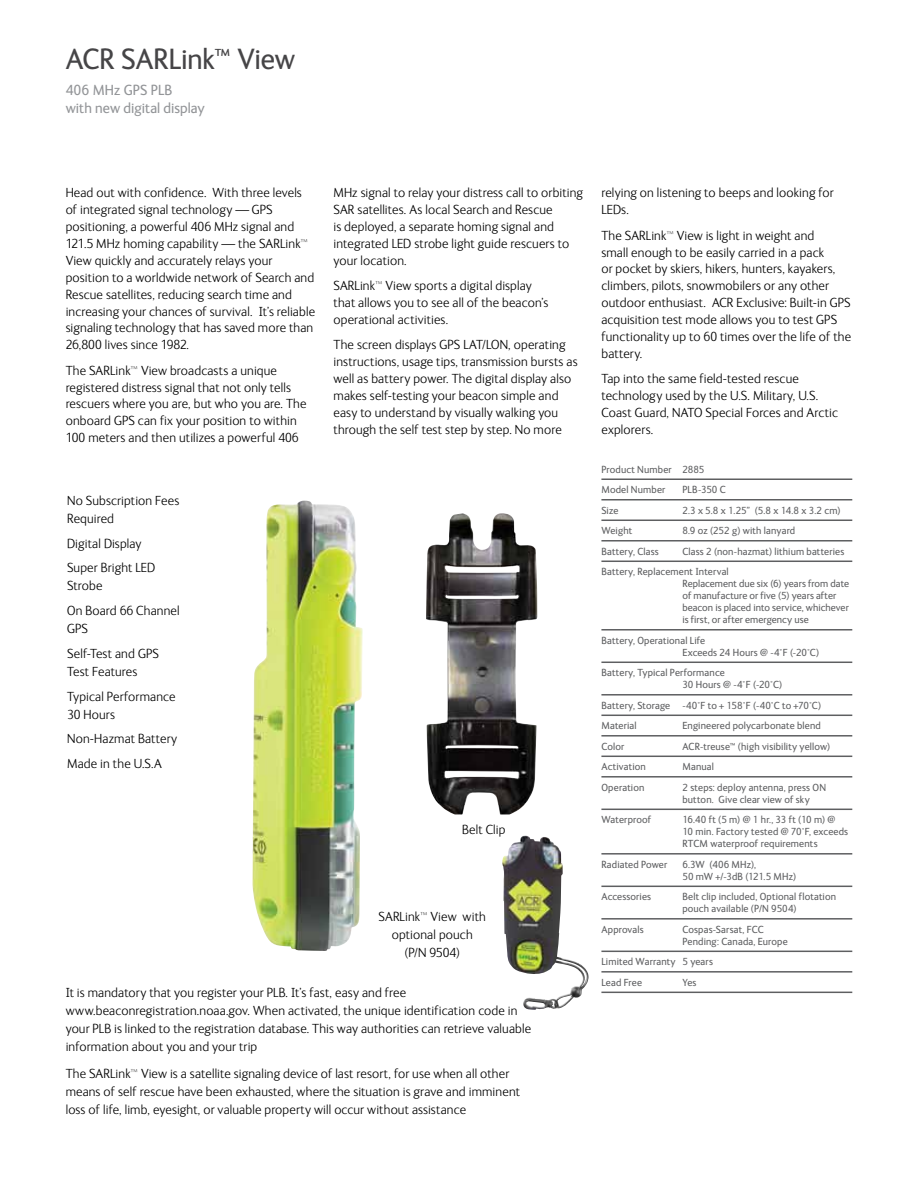
<style>
.page{position:relative;width:918px;height:1188px;background:#fff}
.page>*{position:absolute;margin:0;border:0;box-sizing:border-box;transform-origin:0 0}
.t1{font:30px "FS Ingrid";letter-spacing:-.01em;color:#464547}
.t2{font:15px/18px "FS Ingrid";letter-spacing:.005em;color:#939598}
.t3{font:300 13.5px/16.8px "FS Ingrid";letter-spacing:.01em;color:#000}
.t4{font:10.5px/12px "FS Ingrid";letter-spacing:.015em;color:#5e5f61}
</style>
<div class="page">
<hr style="left:601px;top:479px;width:251px;height:1px;background:#5e5f61">
<hr style="left:601px;top:499px;width:251px;height:2px;background:#5e5f61">
<hr style="left:601px;top:520px;width:251px;height:1px;background:#5e5f61">
<hr style="left:601px;top:540px;width:251px;height:2px;background:#5e5f61">
<hr style="left:601px;top:561px;width:251px;height:1px;background:#5e5f61">
<hr style="left:601px;top:629px;width:251px;height:2px;background:#5e5f61">
<hr style="left:601px;top:662px;width:251px;height:1px;background:#5e5f61">
<hr style="left:601px;top:694px;width:251px;height:2px;background:#5e5f61">
<hr style="left:601px;top:715px;width:251px;height:1px;background:#5e5f61">
<hr style="left:601px;top:735px;width:251px;height:2px;background:#5e5f61">
<hr style="left:601px;top:756px;width:251px;height:1px;background:#5e5f61">
<hr style="left:601px;top:776px;width:251px;height:2px;background:#5e5f61">
<hr style="left:601px;top:809px;width:251px;height:1px;background:#5e5f61">
<hr style="left:601px;top:853px;width:251px;height:2px;background:#5e5f61">
<hr style="left:601px;top:886px;width:251px;height:1px;background:#5e5f61">
<hr style="left:601px;top:918px;width:251px;height:2px;background:#5e5f61">
<hr style="left:601px;top:951px;width:251px;height:1px;background:#5e5f61">
<hr style="left:601px;top:971px;width:251px;height:2px;background:#5e5f61">
<hr style="left:601px;top:992px;width:251px;height:1px;background:#5e5f61">
<img style="left:252px;top:501px;width:111px;height:450px">
<img style="left:426px;top:513px;width:111px;height:301px">
<img style="left:502px;top:836px;width:87px;height:174px">
<h1 class="t1" style="left:66px;top:43px;width:231px">ACR SARLink™ View</h1>
<p class="t2" style="left:66px;top:82px;width:141px">406 MHz GPS PLB<br>with new digital display</p>
<p class="t3" style="left:66px;top:185px;width:251px">Head out with confidence. With three levels of integrated signal technology — GPS positioning, a powerful 406 MHz signal and 121.5 MHz homing capability — the SARLink™ View quickly and accurately relays your position to a worldwide network of Search and Rescue satellites, reducing search time and increasing your chances of survival. It’s reliable signaling technology that has saved more than 26,800 lives since 1982.</p>
<p class="t3" style="left:66px;top:362px;width:242px">The SARLink™ View broadcasts a unique registered distress signal that not only tells rescuers where you are, but who you are. The onboard GPS can fix your position to within 100 meters and then utilizes a powerful 406</p>
<p class="t3" style="left:334px;top:185px;width:251px">MHz signal to relay your distress call to orbiting SAR satellites. As local Search and Rescue<br>is deployed, a separate homing signal and integrated LED strobe light guide rescuers to your location.</p>
<p class="t3" style="left:334px;top:278px;width:216px">SARLink™ View sports a digital display that allows you to see all of the beacon’s operational activities.</p>
<p class="t3" style="left:334px;top:337px;width:246px">The screen displays GPS LAT/LON, operating instructions, usage tips, transmission bursts as well as battery power. The digital display also makes self-testing your beacon simple and easy to understand by visually walking you through the self test step by step. No more</p>
<p class="t3" style="left:67px;top:492px;width:114px;line-height:18px">No Subscription Fees<br>Required</p>
<p class="t3" style="left:67px;top:531px;width:89px;line-height:24.8px">Digital Display<br>Super Bright LED</p>
<p class="t3" style="left:67px;top:574px;width:114px;line-height:24.8px">Strobe<br>On Board 66 Channel</p>
<p class="t3" style="left:67px;top:616px;width:93px;line-height:24.8px">GPS<br>Self-Test and GPS</p>
<p class="t3" style="left:67px;top:659px;width:110px;line-height:24.8px">Test Features<br>Typical Performance</p>
<p class="t3" style="left:67px;top:702px;width:112px;line-height:24.8px">30 Hours<br>Non-Hazmat Battery<br>Made in the U.S.A</p>
<p class="t3" style="left:462px;top:822px;width:45px">Belt Clip</p>
<p class="t3" style="left:379px;top:908px;width:109px;line-height:18px;text-align:center">SARLink™ View with optional pouch<br>(P/N 9504)</p>
<p class="t3" style="left:66px;top:984px;width:467px;line-height:18px">It is mandatory that you register your PLB. It’s fast, easy and free www.beaconregistration.noaa.gov. When activated, the unique identification code in your PLB is linked to the registration database. This way authorities can retrieve valuable information about you and your trip</p>
<p class="t3" style="left:66px;top:1064px;width:456px;line-height:18px">The SARLink™ View is a satellite signaling device of last resort, for use when all other means of self rescue have been exhausted, where the situation is grave and imminent loss of life, limb, eyesight, or valuable property will occur without assistance</p>
<p class="t3" style="left:601px;top:185px;width:234px">relying on listening to beeps and looking for<br>LEDs.</p>
<p class="t3" style="left:601px;top:227px;width:251px">The SARLink™ View is light in weight and<br>small enough to be easily carried in a pack<br>or pocket by skiers, hikers, hunters, kayakers, climbers, pilots, snowmobilers or any other outdoor enthusiast. ACR Exclusive: Built-in GPS acquisition test mode allows you to test GPS functionality up to 60 times over the life of the battery.</p>
<p class="t3" style="left:601px;top:371px;width:238px">Tap into the same field-tested rescue technology used by the U.S. Military, U.S.<br>Coast Guard, NATO Special Forces and Arctic explorers.</p>
<p class="t4" style="left:601px;top:459px;width:105px;line-height:20.5px">Product Number 2885<br>Model Number</p>
<p class="t4" style="left:682px;top:484px;width:45px">PLB-350 C</p>
<p class="t4" style="left:601px;top:504px;width:18px">Size</p>
<p class="t4" style="left:682px;top:504px;width:160px">2.3 x 5.8 x 1.25” (5.8 x 14.8 x 3.2 cm)</p>
<p class="t4" style="left:601px;top:525px;width:32px">Weight</p>
<p class="t4" style="left:682px;top:525px;width:114px">8.9 oz (252 g) with lanyard</p>
<p class="t4" style="left:601px;top:545px;width:59px">Battery, Class</p>
<p class="t4" style="left:601px;top:541px;width:244px;line-height:20.5px;text-indent:81px">Class 2 (non-hazmat) lithium batteries<br>Battery, Replacement Interval</p>
<p class="t4" style="left:682px;top:578px;width:168px">Replacement due six (6) years from date of manufacture or five (5) years after beacon is placed into service, whichever is first, or after emergency use</p>
<p class="t4" style="left:682px;top:634px;width:138px;text-indent:-81px">Battery, Operational Life<br>Exceeds 24 Hours @ -4°F (-20°C)</p>
<p class="t4" style="left:682px;top:667px;width:101px;text-indent:-81px">Battery, Typical Performance<br>30 Hours @ -4°F (-20°C)</p>
<p class="t4" style="left:601px;top:695px;width:221px;line-height:20.5px">Battery, Storage -40°F to + 158°F (-40°C to +70°C)<br>Material</p>
<p class="t4" style="left:682px;top:720px;width:140px">Engineered polycarbonate blend</p>
<p class="t4" style="left:601px;top:740px;width:24px">Color</p>
<p class="t4" style="left:682px;top:740px;width:149px">ACR-treuse™ (high visibility yellow)</p>
<p class="t4" style="left:601px;top:761px;width:46px">Activation</p>
<p class="t4" style="left:682px;top:761px;width:33px">Manual</p>
<p class="t4" style="left:601px;top:781px;width:44px">Operation</p>
<p class="t4" style="left:682px;top:781px;width:145px">2 steps: deploy antenna, press ON button. Give clear view of sky</p>
<p class="t4" style="left:601px;top:814px;width:51px">Waterproof</p>
<p class="t4" style="left:682px;top:814px;width:167px">16.40 ft (5 m) @ 1 hr., 33 ft (10 m) @<br>10 min. Factory tested @ 70°F, exceeds<br>RTCM waterproof requirements</p>
<p class="t4" style="left:601px;top:858px;width:67px">Radiated Power</p>
<p class="t4" style="left:682px;top:858px;width:115px">6.3W (406 MHz),<br>50 mW +/-3dB (121.5 MHz)</p>
<p class="t4" style="left:601px;top:891px;width:51px">Accessories</p>
<p class="t4" style="left:682px;top:891px;width:155px">Belt clip included, Optional flotation pouch available (P/N 9504)</p>
<p class="t4" style="left:601px;top:923px;width:44px">Approvals</p>
<p class="t4" style="left:682px;top:923px;width:107px">Cospas-Sarsat, FCC<br>Pending: Canada, Europe</p>
<p class="t4" style="left:601px;top:952px;width:113px;line-height:20.5px">Limited Warranty 5 years<br>Lead Free</p>
<p class="t4" style="left:682px;top:976px;width:16px">Yes</p>
</div>
